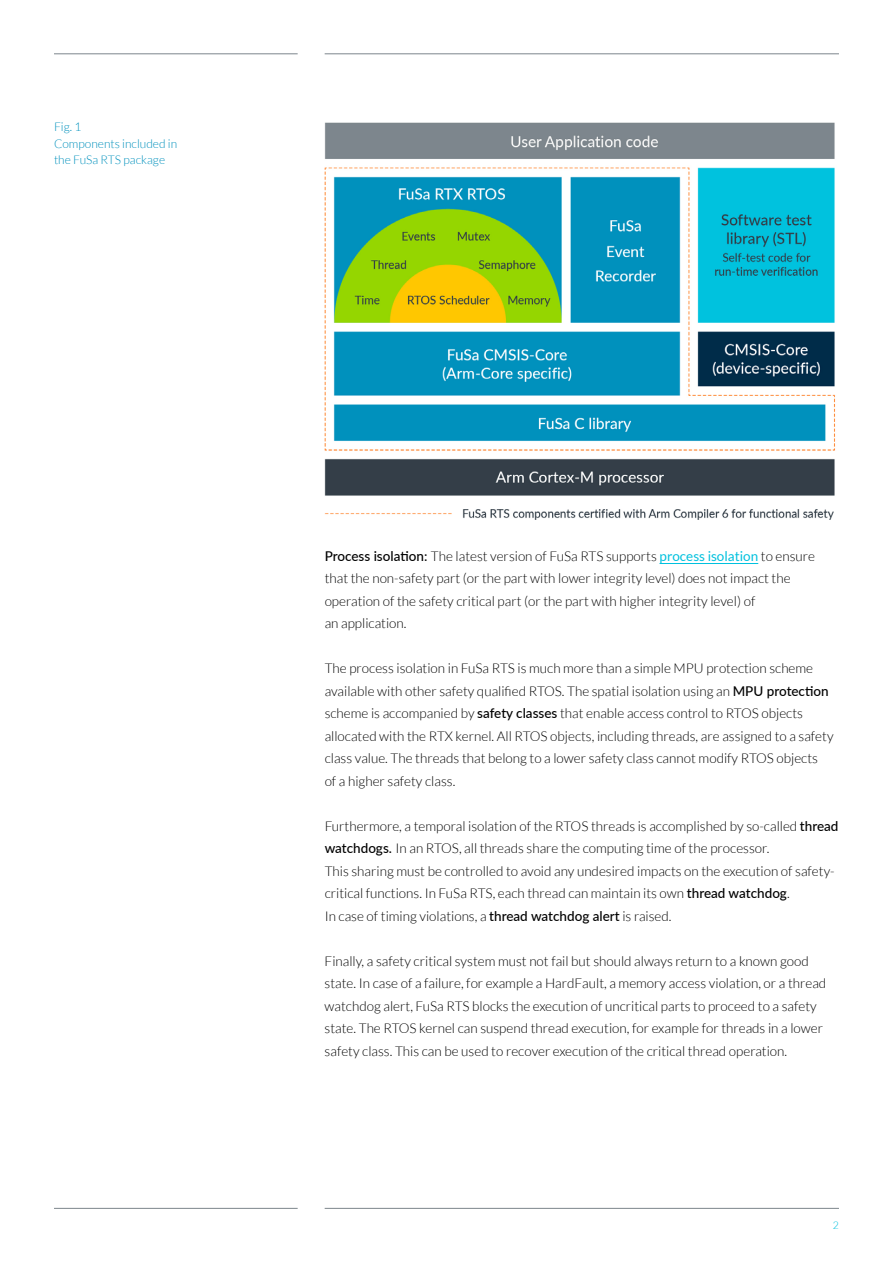
<style>
.page{position:relative;width:893px;height:1263px;background:#fff}
.page>*{position:absolute;margin:0;border:0;box-sizing:border-box;transform-origin:0 0}
.t1{font:300 13.5px/22.5px "Lato";color:#000}
.t2{font:300 12px/16.5px "Lato";color:#0091bd}
.t3{font:300 10.5px "Lato";color:#00c1de}
.s1{font-weight:500}
.s2{font-weight:400;color:#00c1de}
</style>
<div class="page">
<hr style="left:325px;top:1208px;width:514px;height:1px;background:#7d868c">
<hr style="left:325px;top:54px;width:514px;height:1px;background:#7d868c">
<hr style="left:54px;top:1208px;width:244px;height:1px;background:#7d868c">
<hr style="left:54px;top:54px;width:244px;height:1px;background:#7d868c">
<hr style="left:659px;top:563px;width:99px;height:1px;background:#00c1de">
<img style="left:324px;top:122px;width:511px;height:398px">
<p class="t2" style="left:54px;top:119px;width:125px">Fig. 1<br>Components included in the FuSa RTS package</p>
<p class="t1" style="left:325px;top:544px;width:492px"><span class="s1">Process isolation:</span> The latest version of FuSa RTS supports <span class="s2">process isolation</span> to ensure that the non-safety part (or the part with lower integrity level) does not impact the operation of the safety critical part (or the part with higher integrity level) of<br>an application.</p>
<p class="t1" style="left:325px;top:657px;width:510px">The process isolation in FuSa RTS is much more than a simple MPU protection scheme available with other safety qualified RTOS. The spatial isolation using an <span class="s1">MPU protection </span>scheme is accompanied by <span class="s1">safety classes</span> that enable access control to RTOS objects allocated with the RTX kernel. All RTOS objects, including threads, are assigned to a safety class value. The threads that belong to a lower safety class cannot modify RTOS objects<br>of a higher safety class.</p>
<p class="t1" style="left:325px;top:814px;width:515px">Furthermore, a temporal isolation of the RTOS threads is accomplished by so-called <span class="s1">thread watchdogs.</span> In an RTOS, all threads share the computing time of the processor.<br>This sharing must be controlled to avoid any undesired impacts on the execution of safety&shy;critical functions. In FuSa RTS, each thread can maintain its own <span class="s1">thread watchdog</span>.<br>In case of timing violations, a <span class="s1">thread watchdog alert</span> is raised.</p>
<p class="t1" style="left:325px;top:949px;width:503px">Finally, a safety critical system must not fail but should always return to a known good state. In case of a failure, for example a HardFault, a memory access violation, or a thread watchdog alert, FuSa RTS blocks the execution of uncritical parts to proceed to a safety state. The RTOS kernel can suspend thread execution, for example for threads in a lower safety class. This can be used to recover execution of the critical thread operation.</p>
<p class="t3" style="left:833px;top:1220px;width:8px">2</p>
</div>
